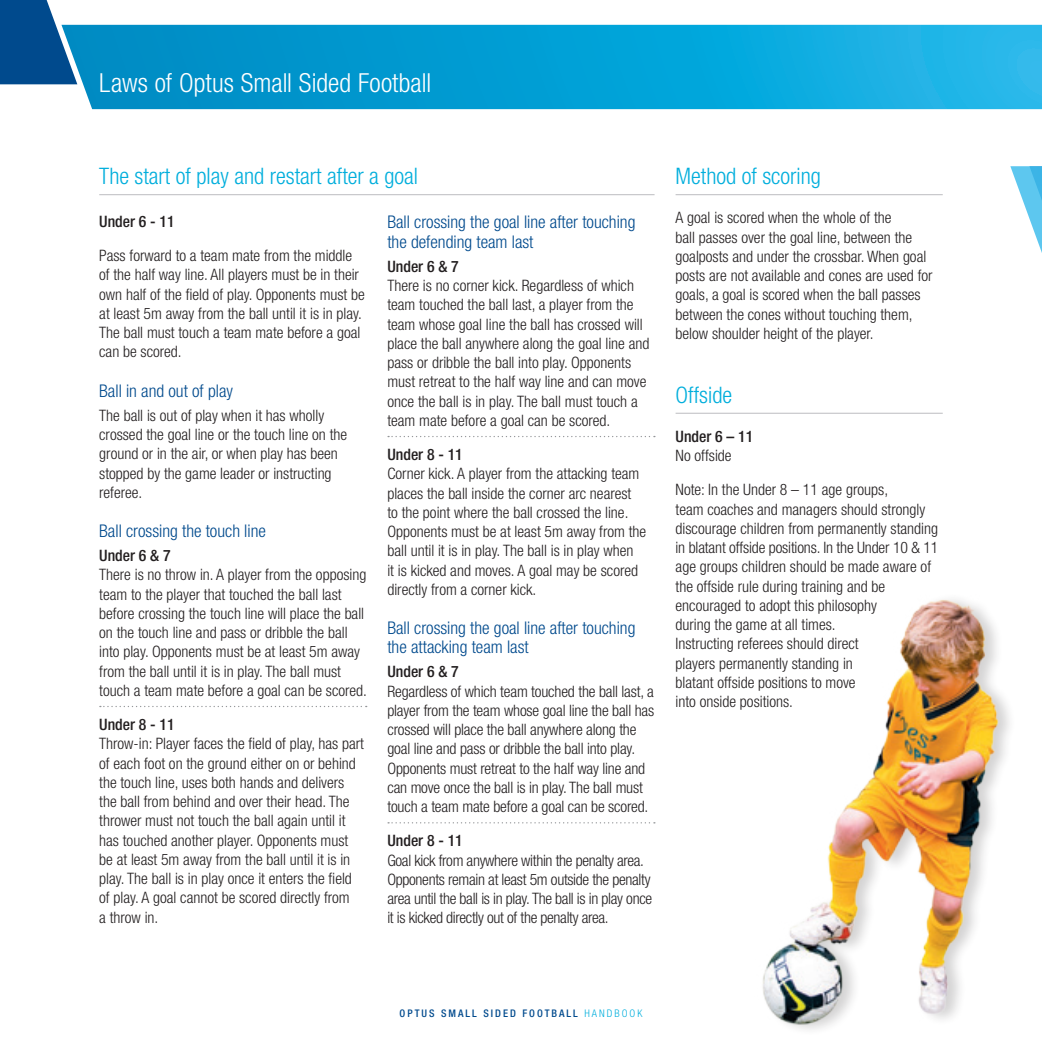
<style>
.page{position:relative;width:1042px;height:1042px;background:#fff}
.page>*{position:absolute;margin:0;border:0;box-sizing:border-box;transform-origin:0 0}
.t1{font:300 condensed 26.25px "Helvetica Neue";letter-spacing:.005em;color:#fff}
.t2{font:300 condensed 22.75px "Helvetica Neue";color:#00aedc}
.t3{font:300 condensed 17.5px/19.2px "Helvetica Neue";color:#004a8d}
.t4{font:300 condensed 15.75px/19.2px "Helvetica Neue";color:#231f20}
.t5{font:300 condensed 15.75px/19.2px "Helvetica Neue";letter-spacing:-.02em;color:#231f20}
.t6{font:500 condensed 15.75px "Helvetica Neue";color:#231f20}
.t7{font:500 condensed 10.5px "Helvetica Neue";letter-spacing:.19em;color:#004a8d}
.s1{font-weight:300;color:#00aedc}
</style>
<div class="page">
<svg style="left:61px;top:25px;width:981px;height:84px;background:#0aa1d6"></svg>
<svg style="left:0;top:0;width:77px;height:84px;background:#2467a0"></svg>
<svg style="left:100px;top:706px;width:267px;height:1px"></svg>
<svg style="left:388px;top:436px;width:267px;height:1px"></svg>
<svg style="left:388px;top:822px;width:267px;height:1px"></svg>
<hr style="left:675px;top:194px;width:268px;height:1px;background:#bcbdc0">
<hr style="left:675px;top:413px;width:268px;height:1px;background:#bcbdc0">
<hr style="left:99px;top:194px;width:555px;height:1px;background:#bcbdc0">
<img style="left:763px;top:599px;width:247px;height:431px">
<svg style="left:1010px;top:166px;width:32px;height:87px"></svg>
<h1 class="t1" style="left:99px;top:67px;width:333px">Laws of Optus Small Sided Football</h1>
<h2 class="t2" style="left:99px;top:163px;width:320px">The start of play and restart after a goal</h2>
<p class="t6" style="left:99px;top:212px;width:77px">Under 6 - 11</p>
<p class="t4" style="left:99px;top:246px;width:267px">Pass forward to a team mate from the middle of the half way line. All players must be in their own half of the field of play. Opponents must be at least 5m away from the ball until it is in play.<br>The ball must touch a team mate before a goal can be scored.</p>
<p class="t3" style="left:99px;top:381px;width:135px">Ball in and out of play</p>
<p class="t4" style="left:99px;top:405px;width:249px">The ball is out of play when it has wholly crossed the goal line or the touch line on the ground or in the air, or when play has been stopped by the game leader or instructing referee.</p>
<p class="t3" style="left:99px;top:521px;width:168px">Ball crossing the touch line</p>
<p class="t6" style="left:99px;top:546px;width:73px">Under 6 &amp; 7</p>
<p class="t4" style="left:99px;top:565px;width:269px">There is no throw in. A player from the opposing team to the player that touched the ball last before crossing the touch line will place the ball on the touch line and pass or dribble the ball into play. Opponents must be at least 5m away from the ball until it is in play. The ball must touch a team mate before a goal can be scored.</p>
<p class="t6" style="left:99px;top:715px;width:77px">Under 8 - 11</p>
<p class="t4" style="left:99px;top:734px;width:266px">Throw-in: Player faces the field of play, has part of each foot on the ground either on or behind the touch line, uses both hands and delivers the ball from behind and over their head. The thrower must not touch the ball again until it has touched another player. Opponents must be at least 5m away from the ball until it is in play. The ball is in play once it enters the field of play. A goal cannot be scored directly from<br>a throw in.</p>
<p class="t3" style="left:387px;top:212px;width:249px">Ball crossing the goal line after touching the defending team last</p>
<p class="t6" style="left:387px;top:257px;width:73px">Under 6 &amp; 7</p>
<p class="t4" style="left:387px;top:276px;width:263px">There is no corner kick. Regardless of which team touched the ball last, a player from the team whose goal line the ball has crossed will place the ball anywhere along the goal line and pass or dribble the ball into play. Opponents must retreat to the half way line and can move once the ball is in play. The ball must touch a team mate before a goal can be scored.</p>
<p class="t6" style="left:387px;top:445px;width:77px">Under 8 - 11</p>
<p class="t4" style="left:387px;top:464px;width:260px">Corner kick. A player from the attacking team places the ball inside the corner arc nearest<br>to the point where the ball crossed the line.<br>Opponents must be at least 5m away from the ball until it is in play. The ball is in play when<br>it is kicked and moves. A goal may be scored directly from a corner kick.</p>
<p class="t3" style="left:387px;top:618px;width:249px">Ball crossing the goal line after touching the attacking team last</p>
<p class="t6" style="left:387px;top:662px;width:73px">Under 6 &amp; 7</p>
<p class="t4" style="left:387px;top:681px;width:268px">Regardless of which team touched the ball last, a player from the team whose goal line the ball has crossed will place the ball anywhere along the goal line and pass or dribble the ball into play.<br>Opponents must retreat to the half way line and can move once the ball is in play. The ball must touch a team mate before a goal can be scored.</p>
<p class="t6" style="left:387px;top:831px;width:77px">Under 8 - 11</p>
<p class="t5" style="left:387px;top:850px;width:266px">Goal kick from anywhere within the penalty area.<br>Opponents remain at least 5m outside the penalty area until the ball is in play. The ball is in play once it is kicked directly out of the penalty area.</p>
<h2 class="t2" style="left:675px;top:163px;width:147px">Method of scoring</h2>
<p class="t4" style="left:675px;top:208px;width:258px">A goal is scored when the whole of the<br>ball passes over the goal line, between the goalposts and under the crossbar. When goal posts are not available and cones are used for goals, a goal is scored when the ball passes between the cones without touching them, below shoulder height of the player.</p>
<h2 class="t2" style="left:675px;top:382px;width:58px">Offside</h2>
<p class="t6" style="left:675px;top:427px;width:79px">Under 6 – 11</p>
<p class="t4" style="left:675px;top:438px;width:214px;line-height:34.1px">No offside<br>Note: In the Under 8 – 11 age groups,</p>
<p class="t4" style="left:675px;top:499px;width:264px">team coaches and managers should strongly discourage children from permanently standing in blatant offside positions. In the Under 10 &amp; 11 age groups children should be made aware of the offside rule during training and be encouraged to adopt this philosophy<br>during the game at all times.<br>Instructing referees should direct<br>players permanently standing in<br>blatant offside positions to move<br>into onside positions.</p>
<p class="t7" style="left:400px;top:1007px;width:201px">OPTUS SMALL SIDED FOOTBALL <span class="s1">HANDBOOK</span></p>
</div>
